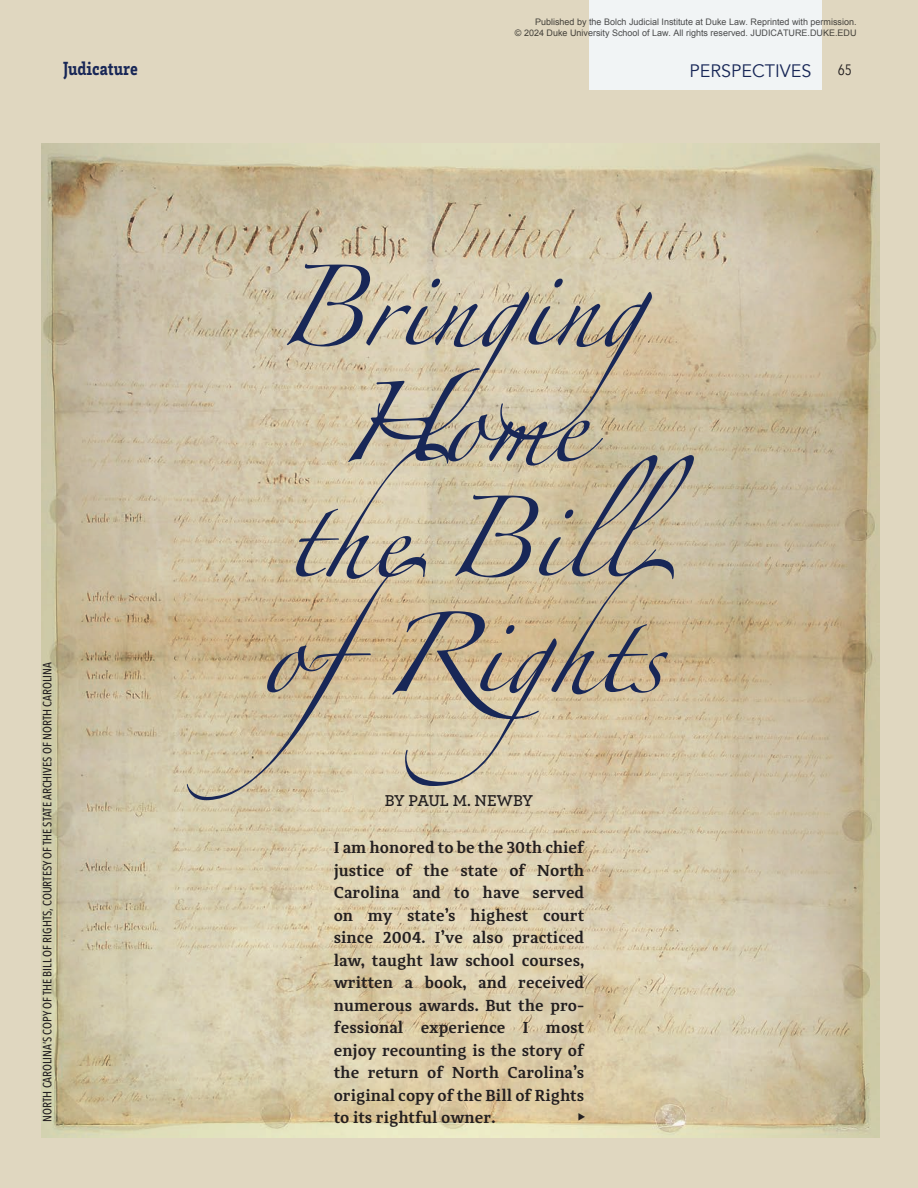
<style>
.page{position:relative;width:918px;height:1188px;background:#e0d7c0}
.page>*{position:absolute;margin:0;border:0;box-sizing:border-box;transform-origin:0 0}
.t1{font:72px "Zapfino";color:#182757}
.t2{font:900 condensed 19.5px "Brix Slab";color:#182757}
.t3{font:18px "Avenir";color:#182757}
.Feature_Text_P1{font:600 16.5px/22.5px "Adagio Serif";color:#231f20;text-align:justify}
.Feature_Byline{font:600 16.5px "Archer";letter-spacing:-.02em;color:#231f20}
.t4{font:15px "Avenir Next Condensed";color:#231f20}
.t5{font:500 12px "Avenir Next Condensed";color:#231f20}
.t6{font:9px/10.8px "Arial";color:rgb(0 0 0/.7);text-align:right}
</style>
<div class="page">
<img style="left:41px;top:144px;width:839px;height:993px">
<div style="left:589px;top:0;width:233px;height:90px;background:#f1f4f5"></div>
<svg style="left:579px;top:1113px;width:6px;height:8px"></svg>
<p class="t6" style="left:515px;top:17px;width:343px">Published by the Bolch Judicial Institute at Duke Law. Reprinted with permission.<br>© 2024 Duke University School of Law. All rights reserved. JUDICATURE.DUKE.EDU</p>
<p class="t2" style="left:63px;top:56px;width:76px">Judicature</p>
<p class="t4" style="left:838px;top:57px;width:16px">65</p>
<p class="t3" style="left:689px;top:60px;width:124px">PERSPECTIVES</p>
<p class="t5" style="left:40px;top:1122px;width:461px;rotate:-90deg">NORTH CAROLINA’S COPY OF THE BILL OF RIGHTS, COURTESY OF THE STATE ARCHIVES OF NORTH CAROLINA</p>
<p class="t1" style="left:275px;top:278px;width:478px">Bringing</p>
<p class="t1" style="left:338px;top:393px;width:250px">Home</p>
<p class="t1" style="left:287px;top:509px;width:409px">the Bill</p>
<p class="t1" style="left:260px;top:624px;width:416px">ofRight s</p>
<p class="Feature_Byline" style="left:385px;top:789px;width:150px">BY PAUL M. NEWBY</p>
<p class="Feature_Text_P1" style="left:334px;top:837px;width:252px">I am honored to be the 30th chief justice of the state of North Carolina and to have served on my state’s highest court since 2004. I’ve also practiced law, taught law school courses, written a book, and received numerous awards. But the pro&shy;fessional experience I most enjoy recounting is the story of the return of North Carolina’s original copy of the Bill of Rights to its rightful owner.</p>
</div>
